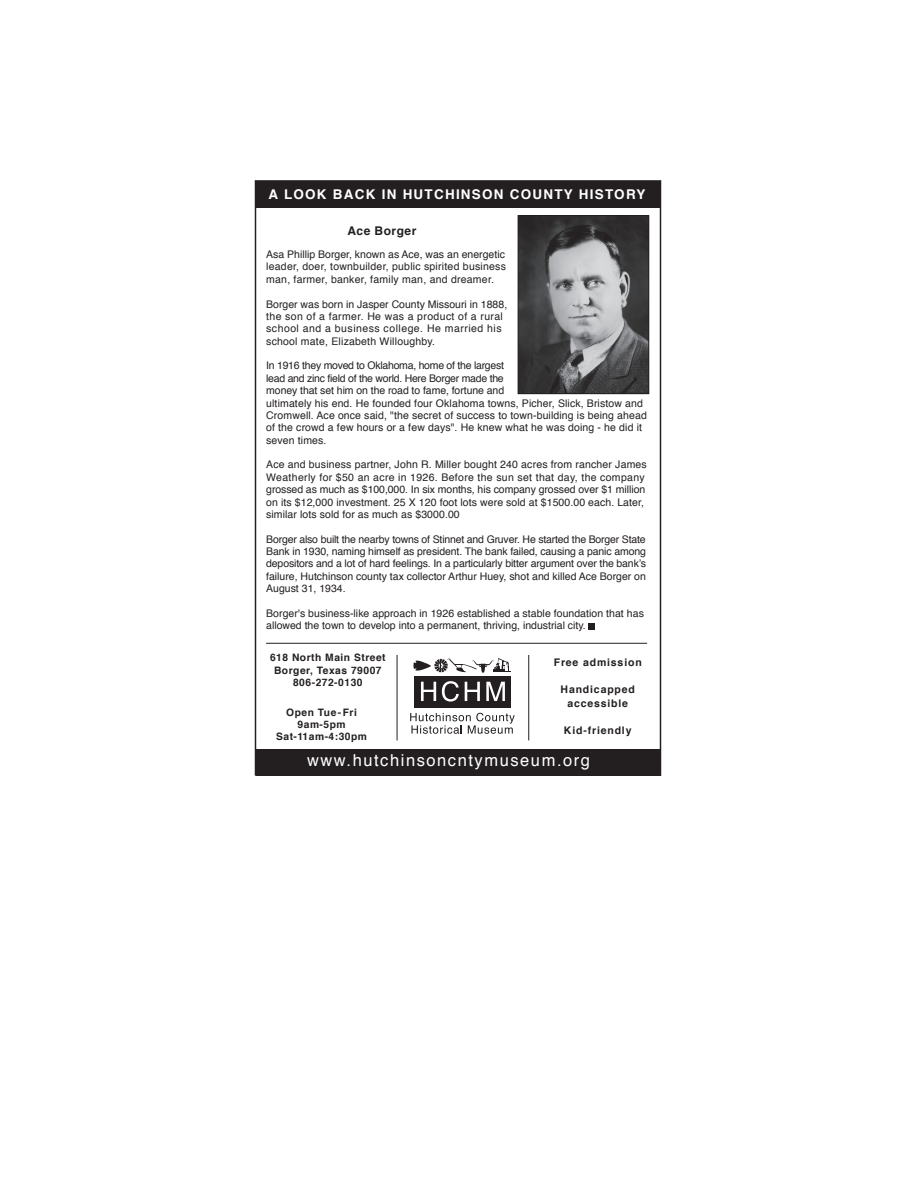
<style>
.page{position:relative;width:918px;height:1188px;background:#fff}
.page>*{position:absolute;margin:0;border:0;box-sizing:border-box;transform-origin:0 0}
.t1{font:16.5px "Helvetica";letter-spacing:.095em;color:#fff}
.t2{font:700 13.5px "Helvetica";letter-spacing:.095em;color:#fff}
.t3{font:700 12px "Helvetica";letter-spacing:.04em;color:#231f20}
.t4{font:10.5px/12.5px "Helvetica";letter-spacing:.01em;color:#231f20}
.t5{font:700 10.5px/13.6px "Helvetica";letter-spacing:.08em;color:#231f20;text-align:center}
.t6{font:700 10.2px/12.5px "Helvetica";letter-spacing:.05em;color:#231f20;text-align:center}
</style>
<div class="page">
<div style="left:256px;top:181px;width:405px;height:27px;background:#231f20"></div>
<div style="left:256px;top:749px;width:405px;height:27px;background:#231f20"></div>
<div style="left:255px;top:180px;width:406px;height:596px;border:2px solid #231f20"></div>
<img style="left:520px;top:217px;width:127px;height:175px">
<hr style="left:397px;top:655px;width:1px;height:85px;background:#231f20">
<hr style="left:528px;top:655px;width:1px;height:85px;background:#231f20">
<svg style="left:410px;top:713px;width:105px;height:21px"></svg>
<div style="left:415px;top:676px;width:96px;height:31px;background:#231f20"></div>
<svg style="left:421px;top:682px;width:15px;height:19px"></svg>
<svg style="left:442px;top:681px;width:17px;height:21px"></svg>
<svg style="left:465px;top:682px;width:15px;height:19px"></svg>
<svg style="left:486px;top:682px;width:19px;height:19px"></svg>
<svg style="left:413px;top:658px;width:97px;height:15px"></svg>
<div style="left:518px;top:215px;width:131px;height:179px;border:1px solid #231f20"></div>
<div style="left:588px;top:623px;width:7px;height:6px;background:#231f20"></div>
<hr style="left:266px;top:643px;width:381px;height:1px;background:#231f20">
<p class="t2" style="left:269px;top:183px;width:378px">A LOOK BACK IN HUTCHINSON COUNTY HISTORY</p>
<p class="t3" style="left:347px;top:221px;width:70px">Ace Borger</p>
<p class="t4" style="left:266px;top:248px;width:241px;text-align:justify">Asa Phillip Borger, known as Ace, was an energetic leader, doer, townbuilder, public spirited business man, farmer, banker, family man, and dreamer.</p>
<p class="t4" style="left:266px;top:298px;width:243px">Borger was born in Jasper County Missouri in 1888, the son of a farmer. He was a product of a rural school and a business college. He married his school mate, Elizabeth Willoughby.</p>
<p class="t4" style="left:266px;top:360px;width:382px">In 1916 they moved to Oklahoma, home of the largest<br>lead and zinc field of the world. Here Borger made the<br>money that set him on the road to fame, fortune and<br>ultimately his end. He founded four Oklahoma towns, Picher, Slick, Bristow and Cromwell. Ace once said, "the secret of success to town-building is being ahead of the crowd a few hours or a few days". He knew what he was doing - he did it seven times.</p>
<p class="t4" style="left:266px;top:459px;width:382px">Ace and business partner, John R. Miller bought 240 acres from rancher James Weatherly for $50 an acre in 1926. Before the sun set that day, the company grossed as much as $100,000. In six months, his company grossed over $1 million on its $12,000 investment. 25 X 120 foot lots were sold at $1500.00 each. Later, similar lots sold for as much as $3000.00</p>
<p class="t4" style="left:266px;top:533px;width:381px;text-align:justify">Borger also built the nearby towns of Stinnet and Gruver. He started the Borger State Bank in 1930, naming himself as president. The bank failed, causing a panic among depositors and a lot of hard feelings. In a particularly bitter argument over the bank’s failure, Hutchinson county tax collector Arthur Huey, shot and killed Ace Borger on August 31, 1934.</p>
<p class="t4" style="left:266px;top:607px;width:379px">Borger's business-like approach in 1926 established a stable foundation that has allowed the town to develop into a permanent, thriving, industrial city.</p>
<p class="t6" style="left:270px;top:652px;width:117px">618 North Main Street<br>Borger, Texas 79007<br>806-272-0130</p>
<p class="t6" style="left:276px;top:706px;width:92px">Open Tue-Fri<br>9am-5pm<br>Sat-11am-4:30pm</p>
<p class="t5" style="left:554px;top:655px;width:89px">Free admission</p>
<p class="t5" style="left:561px;top:683px;width:76px">Handicapped accessible</p>
<p class="t5" style="left:564px;top:723px;width:69px">Kid-friendly</p>
<h1 class="t1" style="left:307px;top:748px;width:285px">www.hutchinsoncntymuseum.org</h1>
</div>
